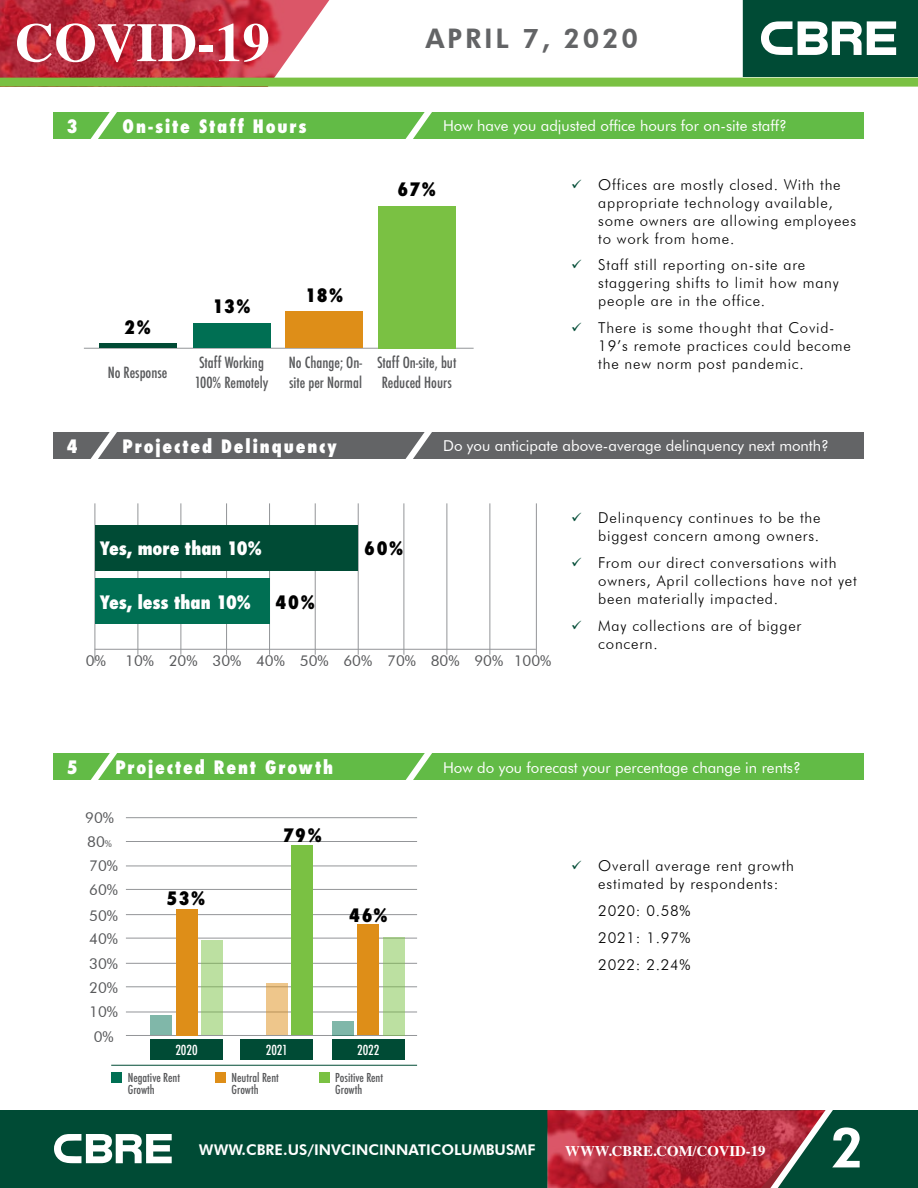
<style>
.page{position:relative;width:918px;height:1188px;background:#fff}
.page>*{position:absolute;margin:0;border:0;box-sizing:border-box;transform-origin:0 0}
.t1{font:800 55.35px "Futura BT";color:#fff}
.t2{font:700 54.6px "Times";color:#fff}
.t3{font:800 27px "Futura BT";letter-spacing:.1em;color:#636466}
.t4{font:italic 300 24px "Futura BT";letter-spacing:.05em;color:#fff}
.t5{font:800 condensed 18px "Futura";letter-spacing:.105em;color:#fff}
.t6{font:800 condensed 18px "Futura";color:#fff}
.t7{font:800 condensed 18px "Futura";letter-spacing:.08em;color:#000}
.t8{font:300 15px/18px "Futura BT";letter-spacing:.05em;color:#000}
.t9{font:15px "Futura BT";color:#fff}
.t10{font:500 condensed 15px/20.1px "Futura";color:#58595b}
.t11{font:15px "Futura BT";color:#58595b}
.t12{font:800 14.7px "Futura BT";color:#fff}
.t13{font:700 14.7px "Times";color:#fff}
.t14{font:500 condensed 13.5px "Futura";color:#fff}
.t15{font:500 condensed 12px/12.8px "Futura";color:#58595b}
.s1{color:#004b35}
.s2{font-size:9.45px}
</style>
<div class="page">
<div style="left:0;top:1110px;width:918px;height:78px;background:#004b35"></div>
<svg style="left:54px;top:1134px;width:118px;height:29px"></svg>
<svg style="left:548px;top:1110px;width:285px;height:78px;background:#a8303d"></svg>
<svg style="left:0;top:0;width:357px;height:78px;background:#b93241"></svg>
<div style="left:738px;top:0;width:180px;height:77px;background:#004b35"></div>
<svg style="left:761px;top:21px;width:135px;height:34px"></svg>
<svg style="left:695px;top:77px;width:31px;height:1px"></svg>
<svg style="left:212px;top:0;width:134px;height:78px"></svg>
<div style="left:737px;top:0;width:6px;height:88px;background:#fff"></div>
<div style="left:0;top:78px;width:918px;height:9px;background:#7ac143"></div>
<div style="left:558px;top:112px;width:306px;height:27px;background:#62bb46"></div>
<div style="left:558px;top:754px;width:306px;height:26px;background:#62bb46"></div>
<div style="left:53px;top:112px;width:505px;height:27px;background:#62bb46"></div>
<div style="left:53px;top:432px;width:505px;height:27px;background:#636466"></div>
<div style="left:53px;top:754px;width:505px;height:26px;background:#62bb46"></div>
<svg style="left:405px;top:112px;width:27px;height:27px"></svg>
<svg style="left:90px;top:112px;width:27px;height:27px"></svg>
<svg style="left:90px;top:432px;width:27px;height:27px"></svg>
<svg style="left:76px;top:753px;width:52px;height:27px"></svg>
<svg style="left:391px;top:753px;width:52px;height:27px"></svg>
<div style="left:430px;top:432px;width:434px;height:27px;background:#636466"></div>
<svg style="left:405px;top:432px;width:27px;height:27px"></svg>
<hr style="left:95px;top:503px;width:1px;height:160px;background:#939598">
<hr style="left:138px;top:503px;width:1px;height:152px;background:#939598">
<hr style="left:181px;top:503px;width:1px;height:152px;background:#939598">
<hr style="left:226px;top:503px;width:1px;height:152px;background:#939598">
<hr style="left:269px;top:503px;width:1px;height:152px;background:#939598">
<hr style="left:315px;top:503px;width:1px;height:152px;background:#939598">
<hr style="left:358px;top:503px;width:1px;height:152px;background:#939598">
<hr style="left:404px;top:503px;width:1px;height:152px;background:#939598">
<hr style="left:447px;top:503px;width:1px;height:152px;background:#939598">
<hr style="left:490px;top:503px;width:1px;height:152px;background:#939598">
<hr style="left:95px;top:649px;width:441px;height:1px;background:#939598">
<div style="left:95px;top:525px;width:263px;height:45px;background:#004b35"></div>
<div style="left:95px;top:578px;width:175px;height:46px;background:#006f53"></div>
<hr style="left:536px;top:503px;width:1px;height:152px;background:#939598">
<hr style="left:126px;top:1035px;width:291px;height:1px;background:#939598">
<hr style="left:126px;top:1012px;width:291px;height:1px;background:#939598">
<hr style="left:126px;top:987px;width:291px;height:1px;background:#939598">
<hr style="left:126px;top:963px;width:291px;height:1px;background:#939598">
<hr style="left:126px;top:938px;width:291px;height:1px;background:#939598">
<hr style="left:126px;top:914px;width:291px;height:1px;background:#939598">
<hr style="left:126px;top:889px;width:291px;height:1px;background:#939598">
<hr style="left:126px;top:866px;width:291px;height:1px;background:#939598">
<hr style="left:126px;top:841px;width:291px;height:1px;background:#939598">
<hr style="left:126px;top:817px;width:291px;height:1px;background:#939598">
<div style="left:150px;top:1039px;width:73px;height:21px;background:#004b35"></div>
<div style="left:332px;top:1039px;width:73px;height:21px;background:#004b35"></div>
<div style="left:240px;top:1039px;width:73px;height:21px;background:#004b35"></div>
<div style="left:111px;top:1072px;width:11px;height:10px;background:#006f53"></div>
<div style="left:215px;top:1072px;width:11px;height:10px;background:#de8e18"></div>
<div style="left:319px;top:1072px;width:10px;height:10px;background:#7ac143"></div>
<div style="left:150px;top:1016px;width:22px;height:19px;background:#80b7a9"></div>
<div style="left:332px;top:1021px;width:22px;height:14px;background:#80b7a9"></div>
<div style="left:176px;top:909px;width:21px;height:126px;background:#de8e18"></div>
<div style="left:357px;top:924px;width:22px;height:111px;background:#de8e18"></div>
<svg style="left:266px;top:984px;width:22px;height:51px"></svg>
<div style="left:201px;top:940px;width:22px;height:95px;background:#bce0a1"></div>
<svg style="left:383px;top:937px;width:22px;height:98px;background:#b9dd9e"></svg>
<div style="left:291px;top:846px;width:22px;height:189px;background:#7ac143"></div>
<hr style="left:111px;top:1065px;width:306px;height:1px;background:#004b35">
<hr style="left:84px;top:348px;width:390px;height:1px;background:#939598">
<div style="left:378px;top:206px;width:77px;height:142px;background:#7ac143"></div>
<div style="left:193px;top:323px;width:77px;height:25px;background:#006f53"></div>
<div style="left:99px;top:343px;width:77px;height:5px;background:#004b35"></div>
<div style="left:286px;top:311px;width:77px;height:37px;background:#de8e18"></div>
<h2 class="t2" style="left:15px;top:-10px;width:256px">COVID-19</h2>
<h3 class="t3" style="left:425px;top:22px;width:214px">APRIL 7, 2020</h3>
<p class="t5" style="left:67px;top:114px;width:12px">3</p>
<p class="t5" style="left:123px;top:114px;width:185px">On-site Staff Hours</p>
<h3 class="t4" style="left:382px;top:107px;width:298px">WE’RE IN THIS TOGETHER</h3>
<p class="t9" style="left:443px;top:117px;width:345px">How have you adjusted office hours for on-site staff?</p>
<p class="t7" style="left:398px;top:177px;width:40px">67%</p>
<p class="t7" style="left:124px;top:315px;width:28px">2%</p>
<p class="t10" style="left:108px;top:362px;width:61px">No Response</p>
<p class="t7" style="left:213px;top:294px;width:39px">13%</p>
<p class="t10" style="left:195px;top:352px;width:75px">Staff Working<br>100% Remotely</p>
<p class="t7" style="left:305px;top:283px;width:40px">18%</p>
<p class="t10" style="left:289px;top:352px;width:75px">No Change; On&shy;site per Normal</p>
<p class="t10" style="left:377px;top:352px;width:81px;text-align:center">Staff On-site, but<br>Reduced Hours</p>
<p class="t8" style="left:598px;top:175px;width:259px;text-indent:-27px"><span class="s1">✓</span> Offices are mostly closed. With the appropriate technology available, some owners are allowing employees to work from home.</p>
<p class="t8" style="left:598px;top:256px;width:242px;text-indent:-27px"><span class="s1">✓</span> Staff still reporting on-site are staggering shifts to limit how many people are in the office.</p>
<p class="t8" style="left:598px;top:319px;width:254px;text-indent:-27px"><span class="s1">✓</span> There is some thought that Covid-<br>19’s remote practices could become the new norm post pandemic.</p>
<p class="t5" style="left:67px;top:434px;width:12px">4</p>
<p class="t5" style="left:123px;top:434px;width:216px">Projected Delinquency</p>
<p class="t9" style="left:443px;top:437px;width:387px">Do you anticipate above-average delinquency next month?</p>
<p class="t6" style="left:100px;top:536px;width:163px">Yes, more than 10%</p>
<p class="t6" style="left:100px;top:590px;width:153px">Yes, less than 10%</p>
<p class="t7" style="left:276px;top:590px;width:41px">40%</p>
<p class="t7" style="left:364px;top:536px;width:41px">60%</p>
<p class="t11" style="left:86px;top:652px;width:21px">0%</p>
<p class="t11" style="left:125px;top:652px;width:428px">10% 20% 30% 40% 50% 60% 70% 80% 90% 100%</p>
<p class="t8" style="left:571px;top:509px;width:251px;text-align:right"><span class="s1">✓</span> Delinquency continues to be the biggest concern among owners.</p>
<p class="t8" style="left:598px;top:554px;width:260px;text-indent:-27px"><span class="s1">✓</span> From our direct conversations with owners, April collections have not yet been materially impacted.</p>
<p class="t8" style="left:598px;top:616px;width:204px;text-indent:-27px"><span class="s1">✓</span> May collections are of bigger concern.</p>
<p class="t5" style="left:67px;top:755px;width:12px">5</p>
<p class="t5" style="left:115px;top:755px;width:219px">Projected Rent Growth</p>
<p class="t11" style="left:85px;top:809px;width:30px">90%</p>
<p class="t11" style="left:87px;top:833px;width:26px">80<span class="s2">%</span></p>
<p class="t11" style="left:89px;top:857px;width:30px">70%</p>
<p class="t11" style="left:89px;top:881px;width:30px">60%</p>
<p class="t11" style="left:89px;top:906px;width:30px">50%</p>
<p class="t11" style="left:89px;top:929px;width:30px">40%</p>
<p class="t11" style="left:89px;top:955px;width:30px">30%</p>
<p class="t11" style="left:89px;top:978px;width:30px">20%</p>
<p class="t11" style="left:89px;top:1003px;width:30px">10%</p>
<p class="t11" style="left:94px;top:1027px;width:21px">0%</p>
<p class="t7" style="left:166px;top:886px;width:40px">53%</p>
<p class="t7" style="left:283px;top:823px;width:40px">79%</p>
<p class="t7" style="left:349px;top:903px;width:40px">46%</p>
<p class="t14" style="left:175px;top:1041px;width:24px">2020</p>
<p class="t14" style="left:266px;top:1041px;width:23px">2021</p>
<p class="t14" style="left:357px;top:1041px;width:24px">2022</p>
<p class="t15" style="left:128px;top:1071px;width:54px">Negative Rent<br>Growth</p>
<p class="t15" style="left:232px;top:1071px;width:49px">Neutral Rent<br>Growth</p>
<p class="t15" style="left:335px;top:1071px;width:49px">Positive Rent<br>Growth</p>
<p class="t9" style="left:443px;top:758px;width:359px">How do you forecast your percentage change in rents?</p>
<p class="t8" style="left:598px;top:857px;width:197px;text-indent:-27px"><span class="s1">✓</span> Overall average rent growth estimated by respondents:</p>
<p class="t8" style="left:598px;top:897px;width:94px;line-height:26.8px;text-align:justify">2020: 0.58% 2021: 1.97% 2022: 2.24%</p>
<p class="t12" style="left:199px;top:1140px;width:338px">WWW.CBRE.US/INVCINCINNATICOLUMBUSMF</p>
<p class="t13" style="left:565px;top:1137px;width:202px">WWW.CBRE.COM/COVID-19</p>
<h1 class="t1" style="left:830px;top:1114px;width:35px">2</h1>
</div>
